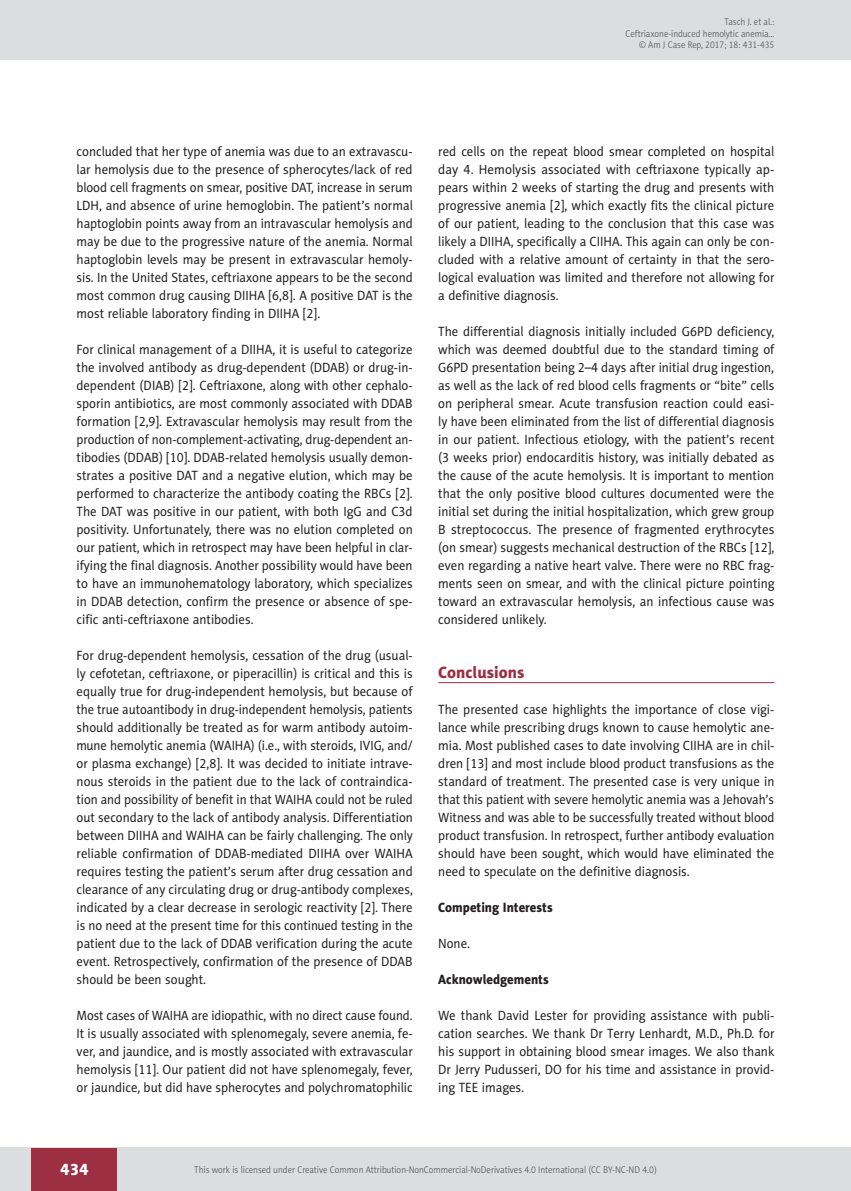
<style>
.page{position:relative;width:851px;height:1191px;background:#fff}
.page>*{position:absolute;margin:0;border:0;box-sizing:border-box;transform-origin:0 0}
.AJCR_Headline_1{font:16.5px "Naomi Sans EFN Heavy";color:#9d2f42}
.t1{font:16.5px "Naomi Sans EFN Heavy";color:#fff}
.AJCR_Body{font:13.5px/18px "Naomi Sans EFN";color:#231f20;text-align:justify;scale:.95 1}
.AJCR_Body-2{font:13.5px/18px "Naomi Sans EFN";color:#231f20;text-align:justify;scale:.93 1}
.AJCR_Headline_2{font:13.5px "Naomi Sans EFN Heavy";color:#231f20;scale:.95 1}
.t2{font:9.75px/11.2px "Naomi Sans EFN Light";color:#57585a;text-align:right;scale:.9 1}
</style>
<div class="page">
<hr style="left:438px;top:682px;width:336px;height:1px;background:#9d2f42">
<div style="left:0;top:1148px;width:850px;height:43px;background:#dcdddf"></div>
<div style="left:32px;top:1147px;width:85px;height:43px;background:#9d2f42"></div>
<div style="left:0;top:0;width:850px;height:60px;background:#dcdddf"></div>
<hr style="left:850px;top:0;width:1px;height:60px;background:#dcdddf">
<p class="t2" style="left:625px;top:16px;width:167px">Tasch J. et al.:<br>Ceftriaxone-induced hemolytic anemia… © Am J Case Rep, 2017; 18: 431-435</p>
<p class="AJCR_Body" style="left:77px;top:142px;width:355px">concluded that her type of anemia was due to an extravascu&shy;lar hemolysis due to the presence of spherocytes/lack of red blood cell fragments on smear, positive DAT, increase in serum LDH, and absence of urine hemoglobin. The patient’s normal haptoglobin points away from an intravascular hemolysis and may be due to the progressive nature of the anemia. Normal haptoglobin levels may be present in extravascular hemoly&shy;sis. In the United States, ceftriaxone appears to be the second most common drug causing DIIHA [6,8]. A positive DAT is the most reliable laboratory finding in DIIHA [2].</p>
<p class="AJCR_Body" style="left:77px;top:340px;width:355px">For clinical management of a DIIHA, it is useful to categorize the involved antibody as drug-dependent (DDAB) or drug-in&shy;dependent (DIAB) [2]. Ceftriaxone, along with other cephalo&shy;sporin antibiotics, are most commonly associated with DDAB formation [2,9]. Extravascular hemolysis may result from the production of non-complement-activating, drug-dependent an&shy;tibodies (DDAB) [10]. DDAB-related hemolysis usually demon&shy;strates a positive DAT and a negative elution, which may be performed to characterize the antibody coating the RBCs [2].<br>The DAT was positive in our patient, with both IgG and C3d positivity. Unfortunately, there was no elution completed on our patient, which in retrospect may have been helpful in clar&shy;ifying the final diagnosis. Another possibility would have been to have an immunohematology laboratory, which specializes in DDAB detection, confirm the presence or absence of spe&shy;cific anti-ceftriaxone antibodies.</p>
<p class="AJCR_Body" style="left:77px;top:646px;width:355px">For drug-dependent hemolysis, cessation of the drug (usual&shy;ly cefotetan, ceftriaxone, or piperacillin) is critical and this is equally true for drug-independent hemolysis, but because of the true autoantibody in drug-independent hemolysis, patients should additionally be treated as for warm antibody autoim&shy;mune hemolytic anemia (WAIHA) (i.e., with steroids, IVIG, and/ or plasma exchange) [2,8]. It was decided to initiate intrave&shy;nous steroids in the patient due to the lack of contraindica&shy;tion and possibility of benefit in that WAIHA could not be ruled out secondary to the lack of antibody analysis. Differentiation between DIIHA and WAIHA can be fairly challenging. The only reliable confirmation of DDAB-mediated DIIHA over WAIHA requires testing the patient’s serum after drug cessation and clearance of any circulating drug or drug-antibody complexes, indicated by a clear decrease in serologic reactivity [2]. There is no need at the present time for this continued testing in the patient due to the lack of DDAB verification during the acute event. Retrospectively, confirmation of the presence of DDAB should be been sought.</p>
<p class="AJCR_Body-2" style="left:77px;top:1006px;width:363px">Most cases of WAIHA are idiopathic, with no direct cause found.<br>It is usually associated with splenomegaly, severe anemia, fe&shy;ver, and jaundice, and is mostly associated with extravascular hemolysis [11]. Our patient did not have splenomegaly, fever, or jaundice, but did have spherocytes and polychromatophilic</p>
<p class="AJCR_Body" style="left:438px;top:142px;width:355px">red cells on the repeat blood smear completed on hospital day 4. Hemolysis associated with ceftriaxone typically ap&shy;pears within 2 weeks of starting the drug and presents with progressive anemia [2], which exactly fits the clinical picture of our patient, leading to the conclusion that this case was likely a DIIHA, specifically a CIIHA. This again can only be con&shy;cluded with a relative amount of certainty in that the sero&shy;logical evaluation was limited and therefore not allowing for a definitive diagnosis.</p>
<p class="AJCR_Body" style="left:438px;top:322px;width:355px">The differential diagnosis initially included G6PD deficiency, which was deemed doubtful due to the standard timing of G6PD presentation being 2–4 days after initial drug ingestion, as well as the lack of red blood cells fragments or “bite” cells on peripheral smear. Acute transfusion reaction could easi&shy;ly have been eliminated from the list of differential diagnosis in our patient. Infectious etiology, with the patient’s recent (3 weeks prior) endocarditis history, was initially debated as the cause of the acute hemolysis. It is important to mention that the only positive blood cultures documented were the initial set during the initial hospitalization, which grew group B streptococcus. The presence of fragmented erythrocytes (on smear) suggests mechanical destruction of the RBCs [12], even regarding a native heart valve. There were no RBC frag&shy;ments seen on smear, and with the clinical picture pointing toward an extravascular hemolysis, an infectious cause was considered unlikely.</p>
<p class="AJCR_Headline_1" style="left:438px;top:662px;width:88px">Conclusions</p>
<p class="AJCR_Body" style="left:438px;top:700px;width:355px">The presented case highlights the importance of close vigi&shy;lance while prescribing drugs known to cause hemolytic ane&shy;mia. Most published cases to date involving CIIHA are in chil&shy;dren [13] and most include blood product transfusions as the standard of treatment. The presented case is very unique in that this patient with severe hemolytic anemia was a Jehovah’s Witness and was able to be successfully treated without blood product transfusion. In retrospect, further antibody evaluation should have been sought, which would have eliminated the need to speculate on the definitive diagnosis.</p>
<p class="AJCR_Headline_2" style="left:438px;top:899px;width:122px">Competing Interests</p>
<p class="AJCR_Body" style="left:438px;top:934px;width:35px">None.</p>
<p class="AJCR_Headline_2" style="left:438px;top:971px;width:118px">Acknowledgements</p>
<p class="AJCR_Body" style="left:438px;top:1006px;width:355px">We thank David Lester for providing assistance with publi&shy;cation searches. We thank Dr Terry Lenhardt, M.D., Ph.D. for his support in obtaining blood smear images. We also thank Dr Jerry Pudusseri, DO for his time and assistance in provid&shy;ing TEE images.</p>
<p class="t1" style="left:60px;top:1159px;width:30px">434</p>
<p class="t2" style="left:194px;top:1164px;width:515px">This work is licensed under Creative Common Attribution-NonCommercial-NoDerivatives 4.0 International (CC BY-NC-ND 4.0)</p>
</div>
